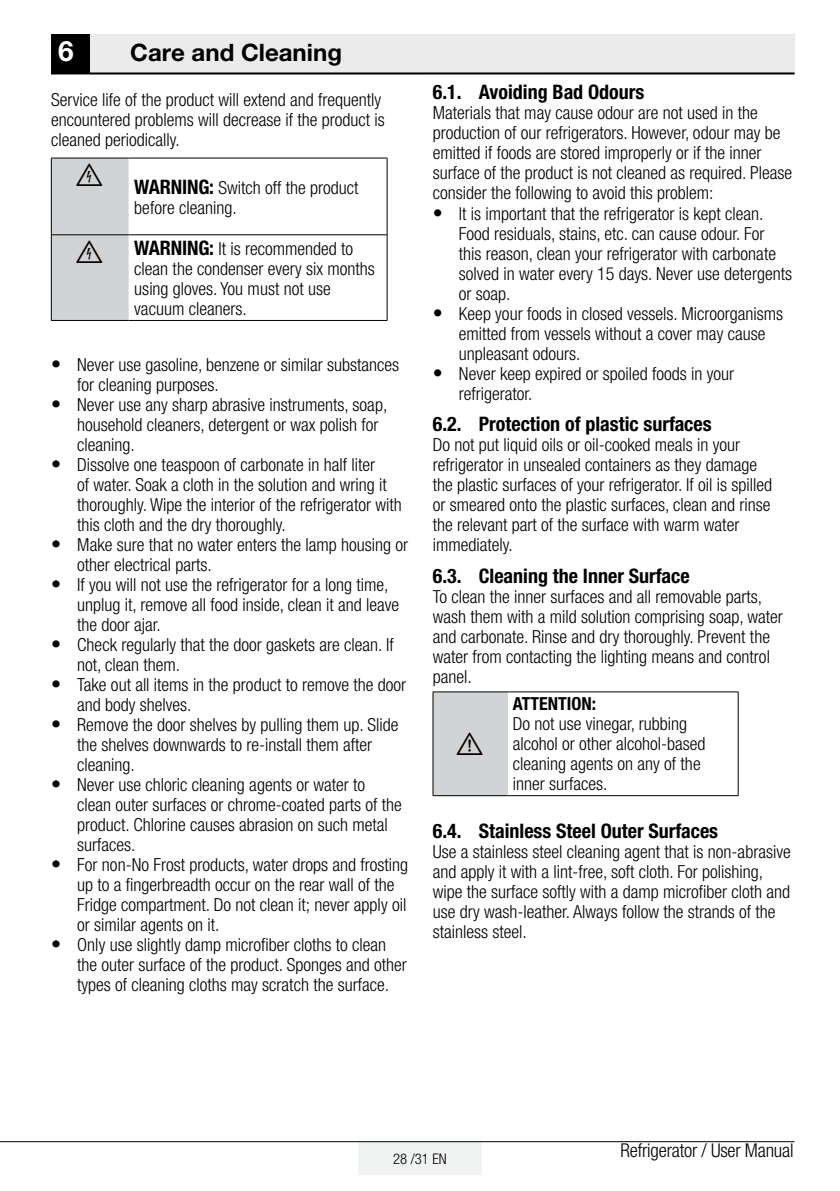
<style>
.page{position:relative;width:840px;height:1191px;background:#fff}
.page>*{position:absolute;margin:0;border:0;box-sizing:border-box;transform-origin:0 0}
.t1{font:700 28px "Helvetica Neue LT Pro";color:#fff}
.t2{font:28px "ZIWARNUN";color:#000}
.t3{font:700 24px "Helvetica Neue LT Pro";color:#000}
.t4{font:700 condensed 20px "Helvetica Neue LT Pro";color:#000}
.t5{font:300 condensed 19px "Helvetica Neue LT Pro";letter-spacing:-.01em;color:#000}
.t6{font:300 condensed 18px/20px "Helvetica Neue LT Pro";color:#000}
.t7{font:700 condensed 18px "Helvetica Neue LT Pro";color:#000}
.t8{font:300 condensed 14.6px "Helvetica Neue LT Pro";color:#000}
.s1{font-weight:700;font-size:20px}
.s2{font-family:"ZIWARNUN";font-weight:400;font-stretch:normal;font-size:28px}
</style>
<div class="page">
<div style="left:358px;top:1141px;width:123px;height:33px;background:#f1f2f2"></div>
<hr style="left:0;top:1141px;width:794px;height:1px;background:#000">
<div style="left:51px;top:34px;width:39px;height:40px;background:#000"></div>
<div style="left:90px;top:34px;width:704px;height:40px;background:#ebebec"></div>
<hr style="left:51px;top:72px;width:743px;height:2px;background:#000">
<div style="left:52px;top:159px;width:77px;height:161px;background:#d1d3d4"></div>
<hr style="left:51px;top:234px;width:78px;height:1px;background:#000">
<hr style="left:129px;top:234px;width:258px;height:1px;background:#000">
<hr style="left:51px;top:158px;width:1px;height:76px;background:#000">
<hr style="left:386px;top:158px;width:1px;height:76px;background:#000">
<hr style="left:51px;top:235px;width:1px;height:85px;background:#000">
<hr style="left:386px;top:235px;width:1px;height:85px;background:#000">
<hr style="left:51px;top:320px;width:78px;height:1px;background:#000">
<hr style="left:129px;top:320px;width:258px;height:1px;background:#000">
<hr style="left:51px;top:158px;width:78px;height:1px;background:#000">
<hr style="left:129px;top:158px;width:258px;height:1px;background:#000">
<div style="left:433px;top:692px;width:74px;height:103px;background:#d1d3d4"></div>
<hr style="left:432px;top:795px;width:75px;height:1px;background:#000">
<hr style="left:507px;top:795px;width:231px;height:1px;background:#000">
<hr style="left:432px;top:692px;width:1px;height:103px;background:#000">
<hr style="left:737px;top:692px;width:1px;height:103px;background:#000">
<hr style="left:432px;top:691px;width:75px;height:1px;background:#000">
<hr style="left:507px;top:691px;width:231px;height:1px;background:#000">
<h1 class="t1" style="left:58px;top:34px;width:17px">6</h1>
<h2 class="t3" style="left:130px;top:38px;width:213px">Care and Cleaning</h2>
<p class="t6" style="left:51px;top:90px;width:335px">Service life of the product will extend and frequently encountered problems will decrease if the product is cleaned periodically.</p>
<p class="t6" style="left:134px;top:177px;width:226px;text-indent:-58px"><sup>B</sup> <span class="s1">WARNING:</span> Switch off the product before cleaning.</p>
<p class="t6" style="left:134px;top:238px;width:242px;text-indent:-58px"><span class="s2">B</span> <span class="s1">WARNING:</span> It is recommended to clean the condenser every six months using gloves. You must not use vacuum cleaners.</p>
<p class="t6" style="left:77px;top:354px;width:323px;text-indent:-26px"><span class="s1">•</span> Never use gasoline, benzene or similar substances for cleaning purposes.</p>
<p class="t6" style="left:77px;top:394px;width:311px;text-indent:-26px"><span class="s1">•</span> Never use any sharp abrasive instruments, soap, household cleaners, detergent or wax polish for cleaning.</p>
<p class="t6" style="left:77px;top:454px;width:326px;text-indent:-26px"><span class="s1">•</span> Dissolve one teaspoon of carbonate in half liter<br>of water. Soak a cloth in the solution and wring it thoroughly. Wipe the interior of the refrigerator with this cloth and the dry thoroughly.</p>
<p class="t6" style="left:77px;top:534px;width:332px;text-indent:-26px"><span class="s1">•</span> Make sure that no water enters the lamp housing or other electrical parts.</p>
<p class="t6" style="left:77px;top:574px;width:323px;text-indent:-26px"><span class="s1">•</span> If you will not use the refrigerator for a long time, unplug it, remove all food inside, clean it and leave the door ajar.</p>
<p class="t6" style="left:77px;top:634px;width:318px;text-indent:-26px"><span class="s1">•</span> Check regularly that the door gaskets are clean. If not, clean them.</p>
<p class="t6" style="left:77px;top:674px;width:330px;text-indent:-26px"><span class="s1">•</span> Take out all items in the product to remove the door and body shelves.</p>
<p class="t6" style="left:77px;top:714px;width:322px;text-indent:-26px"><span class="s1">•</span> Remove the door shelves by pulling them up. Slide the shelves downwards to re-install them after cleaning.</p>
<p class="t6" style="left:77px;top:774px;width:326px;text-indent:-26px"><span class="s1">•</span> Never use chloric cleaning agents or water to clean outer surfaces or chrome-coated parts of the product. Chlorine causes abrasion on such metal surfaces.</p>
<p class="t6" style="left:77px;top:854px;width:332px;text-indent:-26px"><span class="s1">•</span> For non-No Frost products, water drops and frosting up to a fingerbreadth occur on the rear wall of the Fridge compartment. Do not clean it; never apply oil or similar agents on it.</p>
<p class="t6" style="left:77px;top:934px;width:331px;text-indent:-26px"><span class="s1">•</span> Only use slightly damp microfiber cloths to clean the outer surface of the product. Sponges and other types of cleaning cloths may scratch the surface.</p>
<p class="t4" style="left:432px;top:80px;width:213px">6.1. Avoiding Bad Odours</p>
<p class="t6" style="left:432px;top:103px;width:361px">Materials that may cause odour are not used in the production of our refrigerators. However, odour may be emitted if foods are stored improperly or if the inner surface of the product is not cleaned as required. Please consider the following to avoid this problem:</p>
<p class="t6" style="left:458px;top:203px;width:334px;text-indent:-26px"><span class="s1">•</span> It is important that the refrigerator is kept clean.<br>Food residuals, stains, etc. can cause odour. For<br>this reason, clean your refrigerator with carbonate solved in water every 15 days. Never use detergents or soap.</p>
<p class="t6" style="left:458px;top:303px;width:326px;text-indent:-26px"><span class="s1">•</span> Keep your foods in closed vessels. Microorganisms emitted from vessels without a cover may cause unpleasant odours.</p>
<p class="t6" style="left:458px;top:363px;width:277px;text-indent:-26px"><span class="s1">•</span> Never keep expired or spoiled foods in your refrigerator.</p>
<p class="t4" style="left:432px;top:412px;width:280px">6.2. Protection of plastic surfaces</p>
<p class="t6" style="left:432px;top:435px;width:341px">Do not put liquid oils or oil-cooked meals in your refrigerator in unsealed containers as they damage the plastic surfaces of your refrigerator. If oil is spilled or smeared onto the plastic surfaces, clean and rinse the relevant part of the surface with warm water immediately.</p>
<p class="t4" style="left:432px;top:564px;width:258px">6.3. Cleaning the Inner Surface</p>
<p class="t6" style="left:432px;top:587px;width:351px">To clean the inner surfaces and all removable parts, wash them with a mild solution comprising soap, water and carbonate. Rinse and dry thoroughly. Prevent the water from contacting the lighting means and control panel.</p>
<p class="t7" style="left:512px;top:693px;width:85px">ATTENTION:</p>
<p class="t6" style="left:512px;top:713px;width:194px">Do not use vinegar, rubbing alcohol or other alcohol-based cleaning agents on any of the inner surfaces.</p>
<p class="t4" style="left:432px;top:819px;width:287px">6.4. Stainless Steel Outer Surfaces</p>
<p class="t6" style="left:432px;top:841px;width:359px">Use a stainless steel cleaning agent that is non-abrasive and apply it with a lint-free, soft cloth. For polishing, wipe the surface softly with a damp microfiber cloth and use dry wash-leather. Always follow the strands of the stainless steel.</p>
<h1 class="t2" style="left:456px;top:729px;width:29px">A</h1>
<p class="t8" style="left:393px;top:1150px;width:55px">28 /31 EN</p>
<p class="t5" style="left:620px;top:1139px;width:174px">Refrigerator / User Manual</p>
</div>
